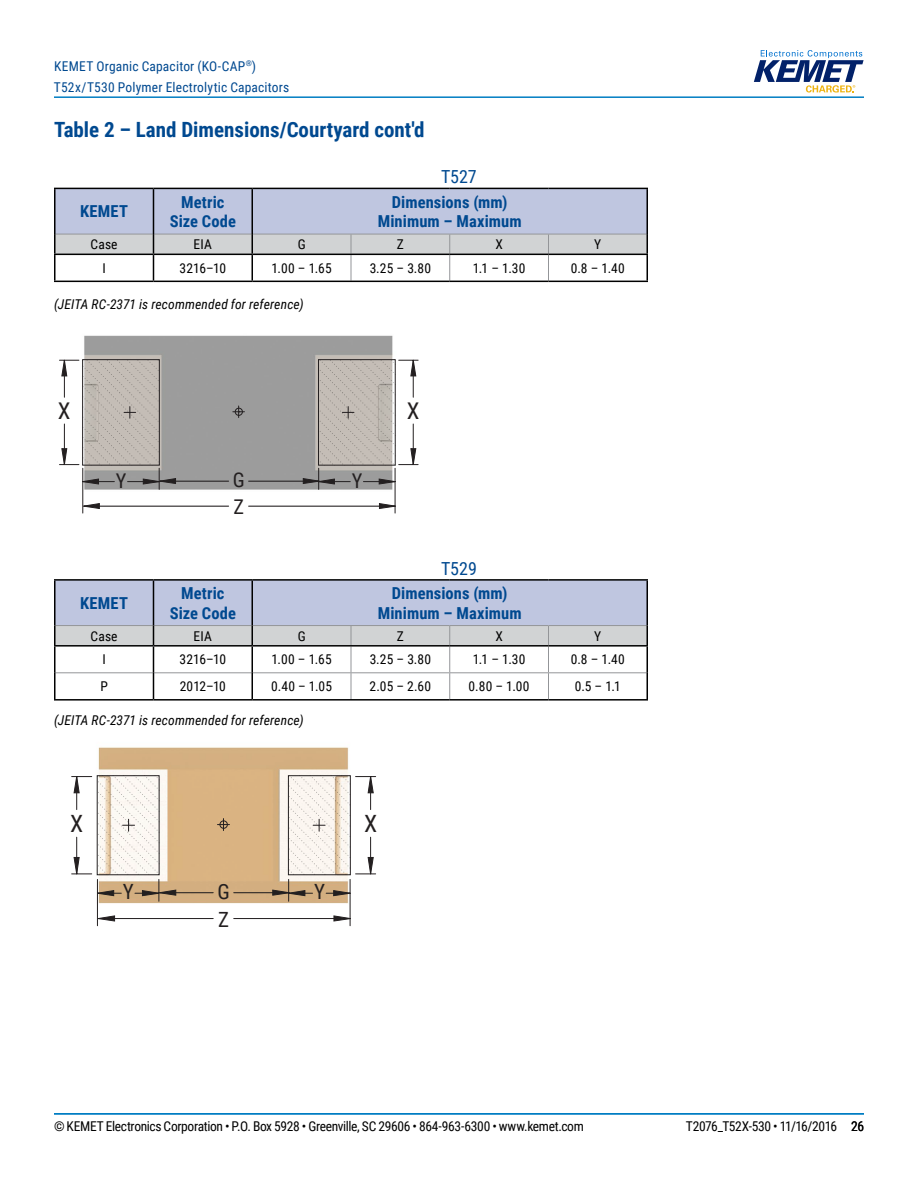
<style>
.page{position:relative;width:918px;height:1188px;background:#fff}
.page>*{position:absolute;margin:0;border:0;box-sizing:border-box;transform-origin:0 0}
.t1{font:23.85px "Roboto Condensed";color:#231f20}
.t2{font:23.1px "Roboto Condensed";color:#231f20}
.t3{font:700 21px "Roboto Condensed";color:#004990}
.t4{font:21px "Roboto Condensed";color:#231f20}
.t5{font:20.25px "Roboto Condensed";color:#231f20}
.t6{font:18px "Roboto Condensed";letter-spacing:-.005em;color:#004990}
.t7{font:700 16.5px/19.8px "Roboto Condensed";letter-spacing:.005em;color:#004990;text-align:center}
.t8{font:13.5px "Roboto Condensed";letter-spacing:-.025em;color:#000}
.t9{font:italic 13.5px "Roboto Condensed";letter-spacing:.01em;color:#000}
.t10{font:13.5px/21px "Roboto Condensed";letter-spacing:.015em;color:#004990}
</style>
<div class="page">
<hr style="left:54px;top:1113px;width:810px;height:2px;background:#007dc3">
<hr style="left:54px;top:96px;width:810px;height:2px;background:#007dc3">
<svg style="left:754px;top:50px;width:110px;height:43px"></svg>
<hr style="left:54px;top:254px;width:99px;height:1px;background:#000">
<hr style="left:549px;top:254px;width:99px;height:1px;background:#000">
<svg style="left:56px;top:188px;width:590px;height:93px"></svg>
<hr style="left:54px;top:188px;width:99px;height:1px;background:#000">
<hr style="left:54px;top:189px;width:2px;height:45px;background:#000">
<hr style="left:153px;top:188px;width:99px;height:1px;background:#000">
<hr style="left:252px;top:188px;width:99px;height:1px;background:#000">
<hr style="left:351px;top:188px;width:99px;height:1px;background:#000">
<hr style="left:450px;top:188px;width:98px;height:1px;background:#000">
<hr style="left:549px;top:188px;width:99px;height:1px;background:#000">
<hr style="left:646px;top:189px;width:2px;height:45px;background:#000">
<hr style="left:54px;top:234px;width:2px;height:20px;background:#000">
<hr style="left:646px;top:234px;width:2px;height:20px;background:#000">
<hr style="left:54px;top:255px;width:2px;height:26px;background:#000">
<hr style="left:646px;top:255px;width:2px;height:26px;background:#000">
<hr style="left:54px;top:281px;width:99px;height:1px;background:#000">
<hr style="left:153px;top:281px;width:99px;height:1px;background:#000">
<hr style="left:252px;top:281px;width:99px;height:1px;background:#000">
<hr style="left:351px;top:281px;width:99px;height:1px;background:#000">
<hr style="left:450px;top:281px;width:98px;height:1px;background:#000">
<hr style="left:549px;top:281px;width:99px;height:1px;background:#000">
<img style="left:82px;top:335px;width:337px;height:179px">
<hr style="left:395px;top:468px;width:1px;height:45px;background:#231f20">
<hr style="left:82px;top:468px;width:1px;height:45px;background:#231f20">
<svg style="left:83px;top:503px;width:313px;height:6px"></svg>
<hr style="left:84px;top:506px;width:145px;height:1px;background:#231f20">
<hr style="left:249px;top:506px;width:146px;height:1px;background:#231f20">
<svg style="left:59px;top:359px;width:359px;height:130px;background:#b1aeac"></svg>
<hr style="left:160px;top:481px;width:69px;height:1px;background:#231f20">
<hr style="left:249px;top:481px;width:70px;height:1px;background:#231f20">
<hr style="left:54px;top:579px;width:99px;height:2px;background:#000">
<hr style="left:153px;top:579px;width:99px;height:2px;background:#000">
<hr style="left:252px;top:579px;width:99px;height:2px;background:#000">
<hr style="left:351px;top:579px;width:99px;height:2px;background:#000">
<hr style="left:450px;top:579px;width:98px;height:2px;background:#000">
<hr style="left:549px;top:579px;width:99px;height:2px;background:#000">
<svg style="left:54px;top:580px;width:594px;height:120px"></svg>
<hr style="left:54px;top:647px;width:2px;height:26px;background:#000">
<hr style="left:646px;top:647px;width:2px;height:26px;background:#000">
<hr style="left:54px;top:673px;width:2px;height:26px;background:#000">
<hr style="left:646px;top:673px;width:2px;height:26px;background:#000">
<hr style="left:54px;top:699px;width:99px;height:2px;background:#000">
<hr style="left:153px;top:699px;width:99px;height:2px;background:#000">
<hr style="left:252px;top:699px;width:99px;height:2px;background:#000">
<hr style="left:351px;top:699px;width:99px;height:2px;background:#000">
<hr style="left:450px;top:699px;width:98px;height:2px;background:#000">
<hr style="left:549px;top:699px;width:99px;height:2px;background:#000">
<img style="left:96px;top:747px;width:255px;height:180px">
<hr style="left:350px;top:879px;width:1px;height:47px;background:#231f20">
<hr style="left:97px;top:879px;width:1px;height:47px;background:#231f20">
<svg style="left:98px;top:915px;width:253px;height:7px"></svg>
<hr style="left:98px;top:918px;width:115px;height:1px;background:#231f20">
<hr style="left:234px;top:918px;width:116px;height:1px;background:#231f20">
<svg style="left:72px;top:776px;width:304px;height:125px"></svg>
<hr style="left:160px;top:892px;width:53px;height:1px;background:#231f20">
<hr style="left:234px;top:892px;width:55px;height:1px;background:#231f20">
<p class="t10" style="left:54px;top:55px;width:237px">KEMET Organic Capacitor (KO-CAP<sup>®</sup>)<br>T52x/T530 Polymer Electrolytic Capacitors</p>
<h3 class="t3" style="left:54px;top:115px;width:372px">Table 2 – Land Dimensions/Courtyard cont'd</h3>
<h3 class="t6" style="left:441px;top:164px;width:37px">T527</h3>
<p class="t7" style="left:80px;top:201px;width:49px">KEMET</p>
<p class="t7" style="left:170px;top:191px;width:68px">Metric<br>Size Code</p>
<p class="t7" style="left:378px;top:191px;width:145px">Dimensions (mm)<br>Minimum – Maximum</p>
<p class="t8" style="left:91px;top:235px;width:28px">Case</p>
<p class="t8" style="left:194px;top:235px;width:20px">EIA</p>
<p class="t8" style="left:298px;top:235px;width:9px">G</p>
<p class="t8" style="left:397px;top:235px;width:9px">Z</p>
<p class="t8" style="left:495px;top:235px;width:9px">X</p>
<p class="t8" style="left:594px;top:235px;width:9px">Y</p>
<p class="t8" style="left:102px;top:259px;width:5px">I</p>
<p class="t8" style="left:180px;top:259px;width:48px">3216–10</p>
<p class="t8" style="left:271px;top:259px;width:62px">1.00 – 1.65</p>
<p class="t8" style="left:370px;top:259px;width:63px">3.25 – 3.80</p>
<p class="t8" style="left:473px;top:259px;width:54px">1.1 – 1.30</p>
<p class="t8" style="left:571px;top:259px;width:56px">0.8 – 1.40</p>
<p class="t9" style="left:54px;top:295px;width:251px">(JEITA RC-2371 is recommended for reference)</p>
<h2 class="t2" style="left:58px;top:394px;width:14px">X</h2>
<h3 class="t5" style="left:116px;top:466px;width:12px">Y</h3>
<h3 class="t5" style="left:233px;top:466px;width:14px">G</h3>
<h3 class="t5" style="left:234px;top:492px;width:12px">Z</h3>
<h3 class="t5" style="left:352px;top:466px;width:12px">Y</h3>
<h2 class="t2" style="left:407px;top:394px;width:14px">X</h2>
<h3 class="t6" style="left:441px;top:556px;width:37px">T529</h3>
<p class="t7" style="left:80px;top:593px;width:49px">KEMET</p>
<p class="t7" style="left:170px;top:583px;width:68px">Metric<br>Size Code</p>
<p class="t7" style="left:378px;top:583px;width:145px">Dimensions (mm)<br>Minimum – Maximum</p>
<p class="t8" style="left:91px;top:626px;width:28px">Case</p>
<p class="t8" style="left:194px;top:626px;width:20px">EIA</p>
<p class="t8" style="left:298px;top:626px;width:9px">G</p>
<p class="t8" style="left:397px;top:626px;width:9px">Z</p>
<p class="t8" style="left:495px;top:626px;width:9px">X</p>
<p class="t8" style="left:594px;top:626px;width:9px">Y</p>
<p class="t8" style="left:102px;top:650px;width:5px">I</p>
<p class="t8" style="left:180px;top:650px;width:48px">3216–10</p>
<p class="t8" style="left:271px;top:650px;width:62px">1.00 – 1.65</p>
<p class="t8" style="left:370px;top:650px;width:63px">3.25 – 3.80</p>
<p class="t8" style="left:473px;top:650px;width:54px">1.1 – 1.30</p>
<p class="t8" style="left:571px;top:650px;width:56px">0.8 – 1.40</p>
<p class="t8" style="left:100px;top:677px;width:9px">P</p>
<p class="t8" style="left:180px;top:677px;width:48px">2012–10</p>
<p class="t8" style="left:271px;top:677px;width:62px">0.40 – 1.05</p>
<p class="t8" style="left:370px;top:677px;width:63px">2.05 – 2.60</p>
<p class="t8" style="left:469px;top:677px;width:62px">0.80 – 1.00</p>
<p class="t8" style="left:575px;top:677px;width:48px">0.5 – 1.1</p>
<p class="t9" style="left:54px;top:711px;width:251px">(JEITA RC-2371 is recommended for reference)</p>
<h1 class="t1" style="left:70px;top:807px;width:15px">X</h1>
<h3 class="t4" style="left:123px;top:877px;width:12px">Y</h3>
<h3 class="t4" style="left:218px;top:877px;width:14px">G</h3>
<h3 class="t4" style="left:218px;top:904px;width:12px">Z</h3>
<h3 class="t4" style="left:314px;top:877px;width:12px">Y</h3>
<h1 class="t1" style="left:364px;top:807px;width:15px">X</h1>
<p class="t8" style="left:54px;top:1116px;width:531px">© KEMET Electronics Corporation • P.O. Box 5928 • Greenville, SC 29606 • 864-963-6300 • www.kemet.com</p>
<p class="t8" style="left:686px;top:1116px;width:180px">T2076_T52X-530 • 11/16/2016 26</p>
</div>
